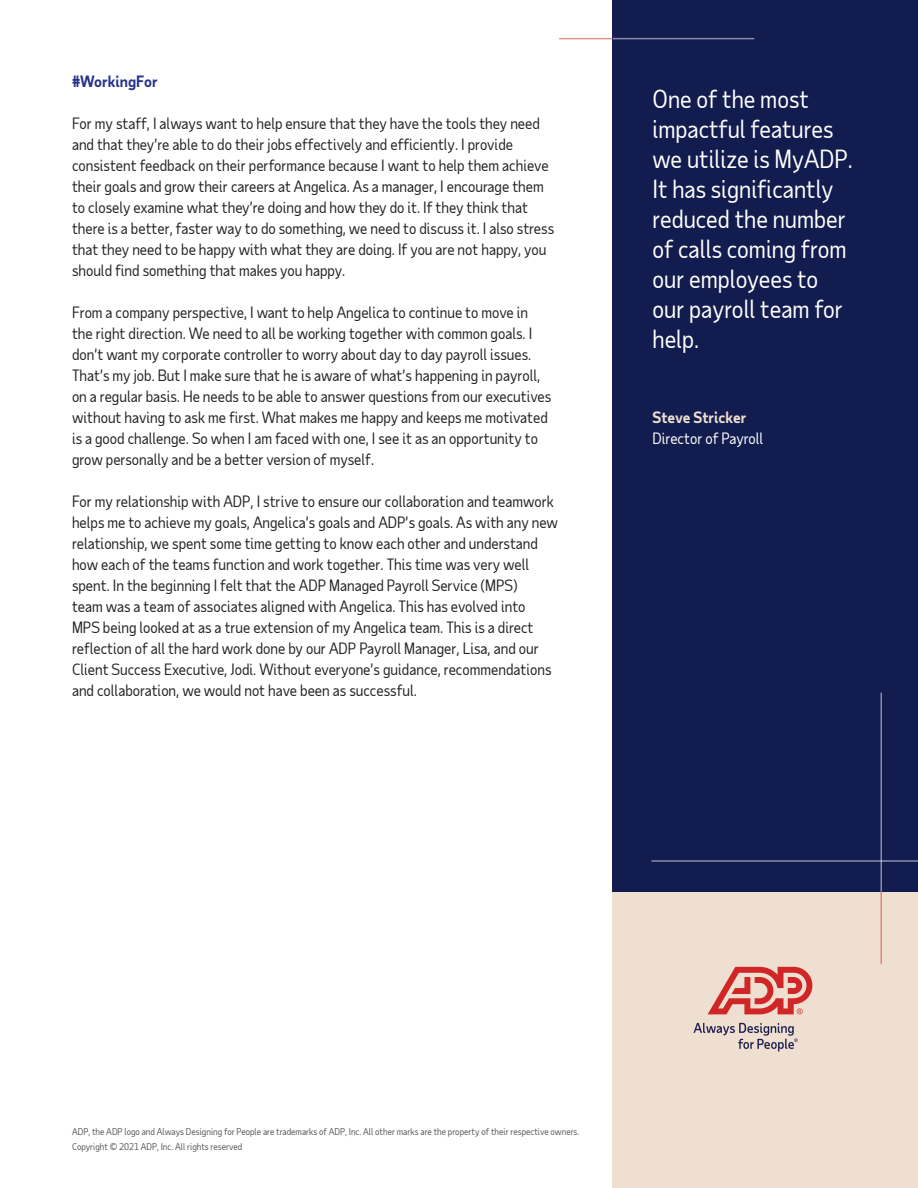
<style>
.page{position:relative;width:918px;height:1188px;background:#fff}
.page>*{position:absolute;margin:0;border:0;box-sizing:border-box;transform-origin:0 0}
.Accent_-_quote{font:24px/30px "Taub Sans";color:#fff}
.Body{font:15px/21px "Taub Sans";color:#222}
.Body-2{font:15px/21px "Taub Sans";color:#fff}
.Second-level_heading{font:700 15px "Taub Sans";color:#26328c}
.t1{font:9px/15px "Taub Sans";color:#54565a}
.s1{font-weight:700;color:#efdfd1}
</style>
<div class="page">
<div style="left:613px;top:870px;width:305px;height:318px;background:#efdfd1"></div>
<div style="left:613px;top:0;width:305px;height:892px;background:#121c4e"></div>
<hr style="left:559px;top:38px;width:54px;height:1px;background:#d0271d">
<hr style="left:613px;top:38px;width:141px;height:1px;background:#fff">
<hr style="left:880px;top:892px;width:2px;height:72px;background:#d0271d">
<hr style="left:880px;top:693px;width:2px;height:199px;background:#fff">
<hr style="left:651px;top:860px;width:267px;height:2px;background:#fff">
<svg style="left:693px;top:1023px;width:105px;height:29px"></svg>
<svg style="left:708px;top:967px;width:104px;height:47px"></svg>
<p class="Second-level_heading" style="left:72px;top:72px;width:87px">#WorkingFor</p>
<p class="Body" style="left:72px;top:113px;width:484px">For my staff, I always want to help ensure that they have the tools they need and that they’re able to do their jobs effectively and efficiently. I provide consistent feedback on their performance because I want to help them achieve their goals and grow their careers at Angelica. As a manager, I encourage them to closely examine what they’re doing and how they do it. If they think that there is a better, faster way to do something, we need to discuss it. I also stress that they need to be happy with what they are doing. If you are not happy, you should find something that makes you happy.</p>
<p class="Body" style="left:72px;top:302px;width:481px">From a company perspective, I want to help Angelica to continue to move in the right direction. We need to all be working together with common goals. I don’t want my corporate controller to worry about day to day payroll issues.<br>That’s my job. But I make sure that he is aware of what’s happening in payroll, on a regular basis. He needs to be able to answer questions from our executives without having to ask me first. What makes me happy and keeps me motivated is a good challenge. So when I am faced with one, I see it as an opportunity to grow personally and be a better version of myself.</p>
<p class="Body" style="left:72px;top:491px;width:488px">For my relationship with ADP, I strive to ensure our collaboration and teamwork helps me to achieve my goals, Angelica’s goals and ADP’s goals. As with any new relationship, we spent some time getting to know each other and understand how each of the teams function and work together. This time was very well spent. In the beginning I felt that the ADP Managed Payroll Service (MPS)<br>team was a team of associates aligned with Angelica. This has evolved into<br>MPS being looked at as a true extension of my Angelica team. This is a direct reflection of all the hard work done by our ADP Payroll Manager, Lisa, and our Client Success Executive, Jodi. Without everyone’s guidance, recommendations and collaboration, we would not have been as successful.</p>
<p class="Accent_-_quote" style="left:652px;top:84px;width:202px">One of the most impactful features we utilize is MyADP.<br>It has significantly reduced the number of calls coming from our employees to our payroll team for help.</p>
<p class="Body-2" style="left:652px;top:407px;width:112px"><span class="s1">Steve Stricker<br></span>Director of Payroll</p>
<p class="t1" style="left:72px;top:1124px;width:509px">ADP, the ADP logo and Always Designing for People are trademarks of ADP, Inc. All other marks are the property of their respective owners.<br>Copyright © 2021 ADP, Inc. All rights reserved</p>
</div>
